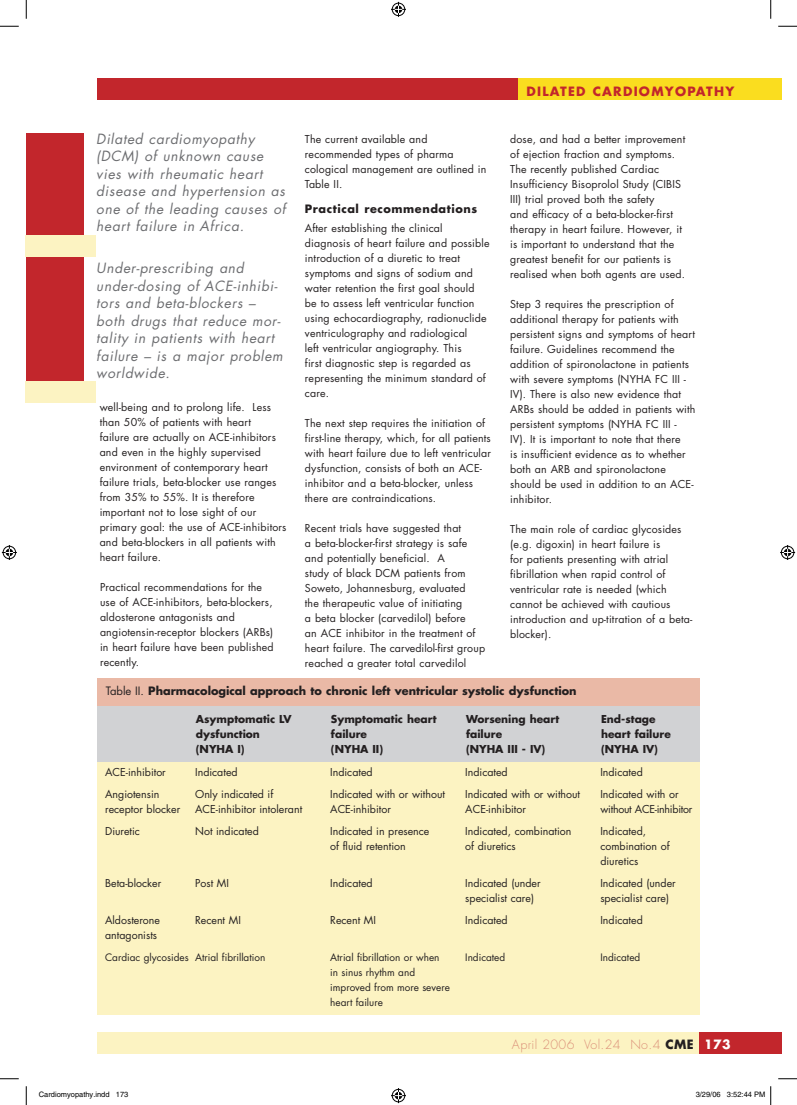
<style>
.page{position:relative;width:797px;height:1105px;background:#fff}
.page>*{position:absolute;margin:0;border:0;box-sizing:border-box;transform-origin:0 0}
.t1{font:italic 13.75px/17.5px "Futura";letter-spacing:.05em;color:#6c6d70}
.t2{font:300 12.5px "Futura";letter-spacing:.03em;color:#db9079}
.t3{font:700 12.5px "Futura";letter-spacing:.1em;color:#c2262c}
.t4{font:700 11.25px "Futura";color:#231f20}
.t5{font:700 11.25px "Futura";letter-spacing:.05em;color:#231f20}
.t6{font:10.62px/15px "Futura";letter-spacing:.015em;color:#231f20}
.t7{font:700 10.62px "Futura";color:#231f20}
.t8{font:10px/15px "Futura";color:#231f20}
.t9{font:7.5px "Helvetica";color:#000}
.s1{font-weight:400}
.s2{font-weight:700;color:#231f20}
.s3{font-weight:700;color:#fff}
</style>
<div class="page">
<div style="left:97px;top:1032px;width:602px;height:21px;background:#fcf3c2"></div>
<div style="left:699px;top:1032px;width:82px;height:21px;background:#c2262c"></div>
<div style="left:97px;top:79px;width:602px;height:21px;background:#c2262c"></div>
<div style="left:518px;top:79px;width:263px;height:21px;background:#fadd1f"></div>
<div style="left:26px;top:133px;width:58px;height:259px;background:#c2262c"></div>
<div style="left:25px;top:235px;width:71px;height:22px;background:#fcf3c2"></div>
<div style="left:25px;top:382px;width:71px;height:21px;background:#fcf3c2"></div>
<div style="left:97px;top:758px;width:602px;height:257px;background:#fcf3c2"></div>
<div style="left:97px;top:704px;width:602px;height:57px;background:#d1d2d4"></div>
<div style="left:97px;top:678px;width:602px;height:28px;background:#eab9a6"></div>
<svg style="left:0;top:25px;width:19px;height:2px"></svg>
<svg style="left:778px;top:25px;width:19px;height:2px"></svg>
<svg style="left:0;top:1078px;width:19px;height:1px"></svg>
<svg style="left:778px;top:1078px;width:19px;height:1px"></svg>
<svg style="left:25px;top:0;width:2px;height:19px"></svg>
<svg style="left:25px;top:1086px;width:2px;height:19px"></svg>
<svg style="left:770px;top:0;width:1px;height:19px"></svg>
<svg style="left:391px;top:2px;width:15px;height:15px"></svg>
<svg style="left:391px;top:1088px;width:15px;height:15px"></svg>
<svg style="left:2px;top:545px;width:15px;height:15px"></svg>
<svg style="left:780px;top:545px;width:15px;height:15px"></svg>
<svg style="left:770px;top:1086px;width:1px;height:19px"></svg>
<p class="t1" style="left:96px;top:129px;width:191px">Dilated cardiomyopathy (DCM) of unknown cause vies with rheumatic heart disease and hypertension as one of the leading causes of heart failure in Africa.</p>
<p class="t1" style="left:96px;top:259px;width:188px">Under-prescribing and under-dosing of ACE-inhibi&shy;tors and beta-blockers – both drugs that reduce mor&shy;tality in patients with heart failure – is a major problem worldwide.</p>
<p class="t6" style="left:100px;top:400px;width:173px">well-being and to prolong life. Less than 50% of patients with heart failure are actually on ACE</p>
<p class="t6" style="left:100px;top:430px;width:178px;text-indent:130px">-inhibitors and even in the highly supervised environment of contemporary heart failure trials, beta-blocker use ranges from 35% to 55%. It is therefore important not to lose sight of our primary goal: the use of ACE</p>
<p class="t6" style="left:100px;top:520px;width:188px;text-indent:141px">-inhibitors and beta-blockers in all patients with heart failure.</p>
<p class="t6" style="left:100px;top:580px;width:164px">Practical recommendations for the use of ACE</p>
<p class="t6" style="left:100px;top:595px;width:175px;text-indent:54px">-inhibitors, beta-blockers, aldosterone antagonists and angiotensin-receptor blockers (ARBs) in heart failure have been published recently.</p>
<p class="t6" style="left:305px;top:131px;width:183px">The current available and recommended types of pharma cological management are outlined in<br>Table II .</p>
<p class="t5" style="left:305px;top:201px;width:174px">Practical recommendations</p>
<p class="t6" style="left:305px;top:220px;width:186px">After establishing the clinical diagnosis of heart failure and possible introduction of a diuretic to treat symptoms and signs of sodium and water retention the first goal should<br>be to assess left ventricular function using echocardiography, radionuclide ventriculography and radiological<br>left ventricular angiography. This<br>first diagnostic step is regarded as representing the minimum standard of care.</p>
<p class="t6" style="left:305px;top:415px;width:188px">The next step requires the initiation of first-line therapy, which, for all patients with heart failure due to left ventricular dysfunction, consists of both an ACE</p>
<p class="t6" style="left:480px;top:460px;width:4px">-</p>
<p class="t6" style="left:305px;top:475px;width:170px">inhibitor and a beta-blocker, unless there are contraindications.</p>
<p class="t6" style="left:305px;top:520px;width:164px">Recent trials have suggested that a beta-blocker-first strategy is safe and potentially beneficial. A study of black DCM patients from<br>Soweto, Johannesburg, evaluated the therapeutic value of initiating a beta blocker (carvedilol) before an ACE</p>
<p class="t6" style="left:305px;top:625px;width:182px;text-indent:41px">inhibitor in the treatment of heart failure. The carvedilol-first group reached a greater total carvedilol</p>
<p class="t3" style="left:526px;top:82px;width:10px">DILATED</p>
<p class="t3" style="left:592px;top:82px;width:20px">CARDI</p>
<p class="t3" style="left:639px;top:82px;width:68px">OMYOPATHY</p>
<p class="t6" style="left:510px;top:131px;width:177px">dose, and had a better improvement of ejection fraction and symptoms.<br>The recently published Cardiac Insufficiency Bisoprolol Study (CI BIS III ) trial proved both the safety<br>and efficacy of a beta-blocker-first therapy in heart failure. However, it is important to understand that the greatest benefit for our patients is realised when both agents are used.</p>
<p class="t6" style="left:510px;top:296px;width:186px">Step 3 requires the prescription of additional therapy for patients with persistent signs and symptoms of heart failure. Guidelines recommend the addition of spironolactone in patients with severe symptoms (NYHA</p>
<p class="t6" style="left:510px;top:371px;width:187px;text-indent:145px">FC III -<br>IV). There is also new evidence that<br>ARBs should be added in patients with persistent symptoms (NYHA</p>
<p class="t6" style="left:510px;top:416px;width:177px;text-indent:136px">FC III -<br>IV). It is important to note that there is insufficient evidence as to whether both an ARB and spironolactone should be used in addition to an ACE</p>
<p class="t6" style="left:691px;top:476px;width:4px">-</p>
<p class="t6" style="left:510px;top:491px;width:43px">inhibitor.</p>
<p class="t6" style="left:510px;top:521px;width:183px">The main role of cardiac glycosides (e.g. digoxin) in heart failure is<br>for patients presenting with atrial fibrillation when rapid control of ventricular rate is needed (which cannot be achieved with cautious introduction and up-titration of a beta&shy;blocker).</p>
<p class="t4" style="left:106px;top:683px;width:472px"><span class="s1">Table II .</span> Pharmacological approach to chronic left ventricular systolic dysfunction</p>
<p class="t7" style="left:106px;top:712px;width:34px">A</p>
<p class="t7" style="left:204px;top:712px;width:89px">symptomatic LV</p>
<p class="t7" style="left:331px;top:712px;width:130px">Symptomatic heart W</p>
<p class="t7" style="left:477px;top:712px;width:107px">orsening heart E</p>
<p class="t7" style="left:607px;top:712px;width:50px">nd-stage</p>
<p class="t7" style="left:196px;top:727px;width:66px">dysfunction</p>
<p class="t7" style="left:331px;top:727px;width:38px">failure</p>
<p class="t7" style="left:466px;top:727px;width:38px">failure</p>
<p class="t7" style="left:601px;top:727px;width:71px">heart failure</p>
<p class="t7" style="left:196px;top:742px;width:14px">(NYHA</p>
<p class="t7" style="left:237px;top:742px;width:9px">I)</p>
<p class="t7" style="left:331px;top:742px;width:14px">(NYHA</p>
<p class="t7" style="left:372px;top:742px;width:12px">II )</p>
<p class="t7" style="left:466px;top:742px;width:14px">(NYHA</p>
<p class="t7" style="left:507px;top:742px;width:39px">III - IV)</p>
<p class="t7" style="left:601px;top:742px;width:14px">(NYHA</p>
<p class="t7" style="left:642px;top:742px;width:17px">IV)</p>
<p class="t6" style="left:105px;top:764px;width:8px">ACE</p>
<p class="t6" style="left:126px;top:764px;width:41px">-inhibitor</p>
<p class="t6" style="left:195px;top:764px;width:68px">Indicated I</p>
<p class="t6" style="left:333px;top:764px;width:65px">ndicated I</p>
<p class="t6" style="left:468px;top:764px;width:65px">ndicated I</p>
<p class="t6" style="left:603px;top:764px;width:41px">ndicated</p>
<p class="t6" style="left:105px;top:786px;width:78px">Angiotensin O</p>
<p class="t6" style="left:204px;top:786px;width:92px">nly indicated if I</p>
<p class="t6" style="left:333px;top:786px;width:347px">ndicated with or without I ndicated with or without I ndicated with or</p>
<p class="t6" style="left:105px;top:801px;width:85px">receptor blocker ACE</p>
<p class="t6" style="left:216px;top:801px;width:100px">-inhibitor intolerant ACE</p>
<p class="t6" style="left:351px;top:801px;width:60px">-inhibitor ACE</p>
<p class="t6" style="left:486px;top:801px;width:41px">-inhibitor</p>
<p class="t6" style="left:600px;top:801px;width:42px">without ACE</p>
<p class="t6" style="left:654px;top:801px;width:39px">-inhibitor</p>
<p class="t6" style="left:105px;top:823px;width:36px">Diuretic</p>
<p class="t6" style="left:195px;top:823px;width:90px">Not indicated I</p>
<p class="t6" style="left:333px;top:823px;width:119px">ndicated in presence I</p>
<p class="t6" style="left:468px;top:823px;width:120px">ndicated, combination I</p>
<p class="t6" style="left:603px;top:823px;width:45px">ndicated,</p>
<p class="t6" style="left:330px;top:838px;width:77px">of fluid retention</p>
<p class="t6" style="left:465px;top:838px;width:52px">of diuretics</p>
<p class="t6" style="left:600px;top:838px;width:71px">combination of diuretics</p>
<p class="t6" style="left:105px;top:875px;width:58px">Beta-blocker</p>
<p class="t6" style="left:195px;top:875px;width:42px">Post MII</p>
<p class="t6" style="left:333px;top:875px;width:65px">ndicated I</p>
<p class="t6" style="left:468px;top:875px;width:97px">ndicated (under I</p>
<p class="t6" style="left:603px;top:875px;width:74px">ndicated (under</p>
<p class="t6" style="left:465px;top:890px;width:70px">specialist care)</p>
<p class="t6" style="left:600px;top:890px;width:70px">specialist care)</p>
<p class="t6" style="left:105px;top:912px;width:78px">Aldosterone R</p>
<p class="t6" style="left:201px;top:912px;width:51px">ecent MIR</p>
<p class="t6" style="left:336px;top:912px;width:50px">ecent MII</p>
<p class="t6" style="left:468px;top:912px;width:65px">ndicated I</p>
<p class="t6" style="left:603px;top:912px;width:41px">ndicated</p>
<p class="t6" style="left:105px;top:927px;width:53px">antagonists</p>
<p class="t8" style="left:105px;top:950px;width:186px">Cardiac glycosides Atrial fibrillation A</p>
<p class="t8" style="left:337px;top:950px;width:119px">trial fibrillation or when I</p>
<p class="t8" style="left:467px;top:950px;width:63px">ndicated I</p>
<p class="t8" style="left:602px;top:950px;width:39px">ndicated</p>
<p class="t8" style="left:330px;top:965px;width:121px">in sinus rhythm and improved from more severe heart failure</p>
<p class="t2" style="left:512px;top:1036px;width:220px">April 2006 Vol.24 No.4 <span class="s2">CME</span> <span class="s3">173</span></p>
<p class="t9" style="left:39px;top:1090px;width:91px">Cardiomyopathy.indd 173</p>
<p class="t9" style="left:695px;top:1090px;width:71px">3/29/06 3:52:44 PM</p>
</div>
